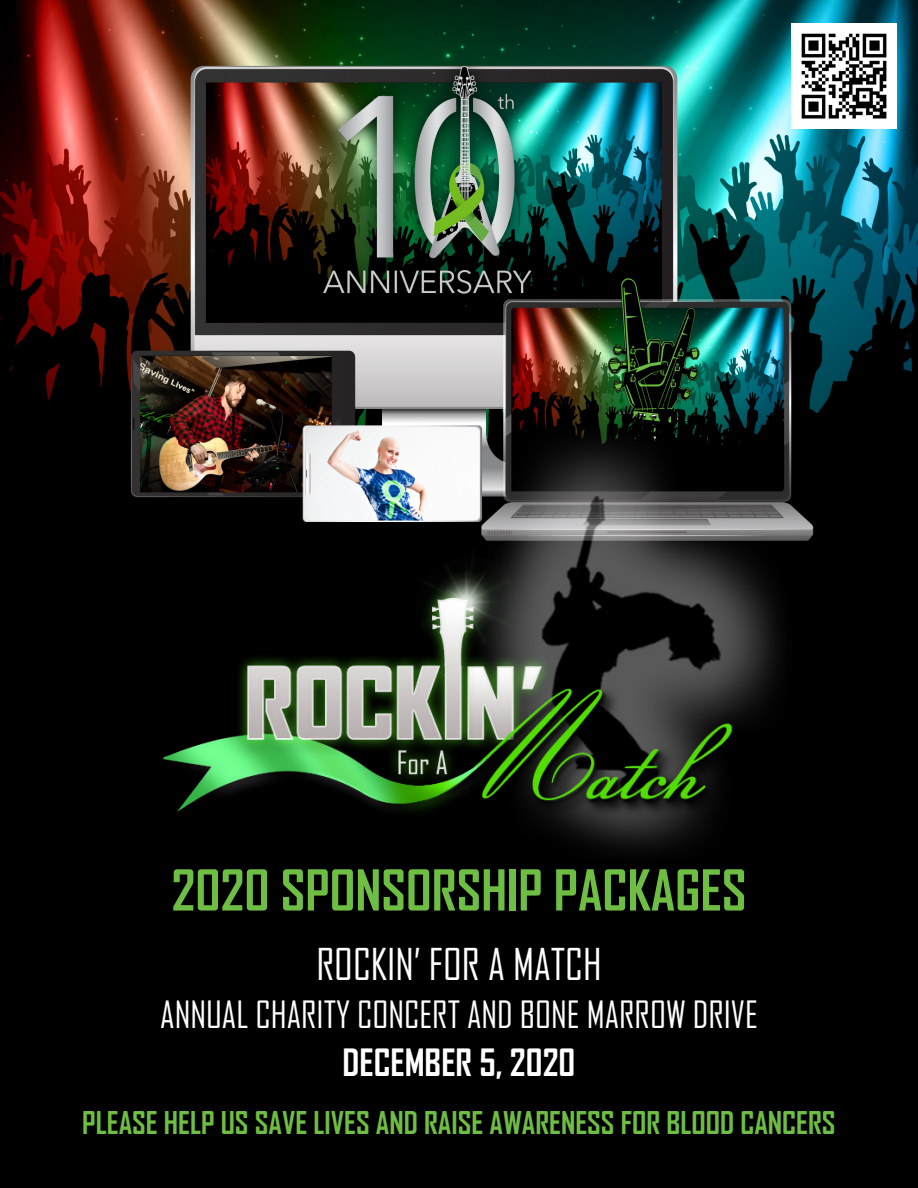
<style>
.page{position:relative;width:918px;height:1188px;background:#fff}
.page>*{position:absolute;margin:0;border:0;box-sizing:border-box;transform-origin:0 0}
.t1{font:700 54px "Agency FB";color:#6fbe44}
.t2{font:42px "Agency FB";color:#fff}
.t3{font:36px "Agency FB";color:#fff}
.t4{font:700 36px "Agency FB";color:#fff}
.t5{font:700 30px "Agency FB";color:#6fbe44}
</style>
<div class="page">
<img style="left:0;top:0;width:918px;height:1188px">
<img style="left:66px;top:375px;width:777px;height:521px">
<img style="left:792px;top:24px;width:104px;height:104px">
<p class="t1" style="left:171px;top:857px;width:576px">2020 SPONSORSHIP PACKAGES</p>
<p class="t2" style="left:316px;top:939px;width:287px">ROCKIN’ FOR A MATCH</p>
<p class="t3" style="left:160px;top:993px;width:599px">ANNUAL CHARITY CONCERT AND BONE MARROW DRIVE</p>
<p class="t4" style="left:343px;top:1040px;width:234px">DECEMBER 5, 2020</p>
<p class="t5" style="left:82px;top:1104px;width:755px">PLEASE HELP US SAVE LIVES AND RAISE AWARENESS FOR BLOOD CANCERS</p>
</div>
